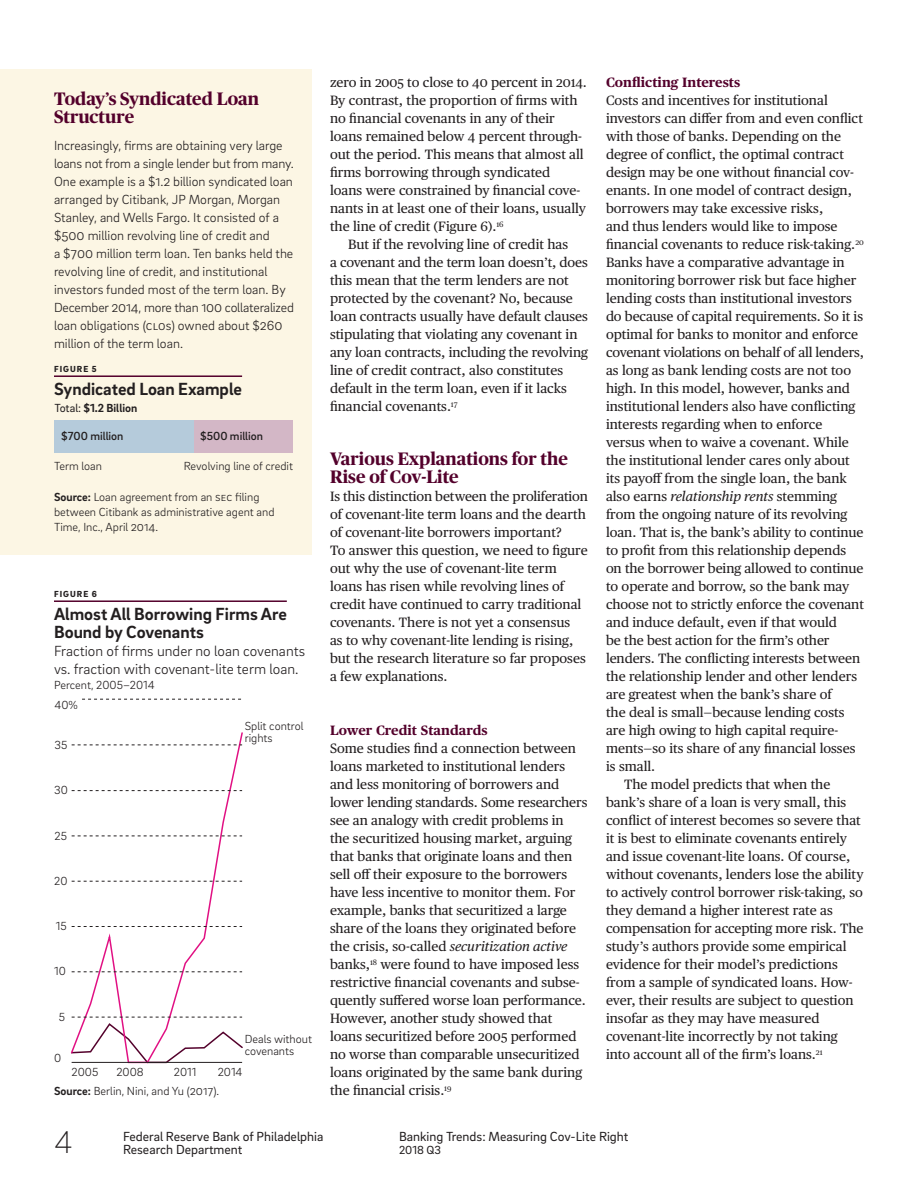
<style>
.page{position:relative;width:918px;height:1188px;background:#fff}
.page>*{position:absolute;margin:0;border:0;box-sizing:border-box;transform-origin:0 0}
.t1{font:200 32.25px "Brix Sans";color:#231f20}
.bh{font:700 18px/18px "Publico Headline";color:#53002b}
.figHed{font:700 18px/18px "Brix Sans";color:#231f20}
.figSh{font:300 15px/18px "Brix Sans";color:#231f20}
.paft{font:13.5px/18px "Publico Text";color:#231f20}
.ponly{font:13.5px/18px "Publico Text";color:#231f20}
.plast{font:13.5px/18px "Publico Text";color:#231f20}
.sb{font:300 13.5px/18px "Brix Sans";color:#231f20}
.t2{font:13.5px/13.5px "Brix Sans";color:#231f20}
.ch{font:700 13.5px "Publico Text";color:#53002b}
.cap{font:300 12px/15px "Brix Sans";color:#231f20}
.t3{font:500 12px "Brix Sans";color:#231f20}
.figDd{font:300 12px "Brix Sans";color:#231f20}
.t4{font:700 12px "Brix Sans";color:#231f20}
.t5{font:12px "Brix Sans";color:#231f20}
.figLab{font:900 9px "Brix Sans";letter-spacing:.115em;color:#231f20}
.s1{font-weight:400}
.s2{font-weight:700}
.s3{font-style:italic}
</style>
<div class="page">
<div style="left:0;top:69px;width:312px;height:486px;background:#fcf6e4"></div>
<hr style="left:54px;top:375px;width:188px;height:2px;background:#53002b">
<hr style="left:54px;top:600px;width:233px;height:2px;background:#53002b">
<div style="left:194px;top:420px;width:98px;height:33px;background:#d3b7c6"></div>
<div style="left:54px;top:420px;width:140px;height:33px;background:#b5cbdb"></div>
<svg style="left:71px;top:732px;width:172px;height:285px"></svg>
<svg style="left:72px;top:972px;width:170px;height:1px"></svg>
<svg style="left:72px;top:881px;width:170px;height:1px"></svg>
<svg style="left:72px;top:790px;width:170px;height:1px"></svg>
<svg style="left:82px;top:699px;width:159px;height:1px"></svg>
<svg style="left:72px;top:745px;width:170px;height:1px"></svg>
<svg style="left:72px;top:836px;width:170px;height:1px"></svg>
<svg style="left:72px;top:926px;width:170px;height:1px"></svg>
<svg style="left:71px;top:1017px;width:172px;height:47px"></svg>
<hr style="left:72px;top:1062px;width:170px;height:1px;background:#231f20">
<p class="bh" style="left:54px;top:89px;width:207px">Today’s Syndicated Loan<br>Structure</p>
<p class="sb" style="left:54px;top:136px;width:242px">Increasingly, firms are obtaining very large loans not from a single lender but from many.<br>One example is a $1.2 billion syndicated loan arranged by Citibank, JP Morgan, Morgan Stanley, and Wells Fargo. It consisted of a $500 million revolving line of credit and<br>a $700 million term loan. Ten banks held the revolving line of credit, and institutional investors funded most of the term loan. By December 2014, more than 100 collateralized loan obligations (CLOs) owned about $260 million of the term loan.</p>
<p class="figLab" style="left:54px;top:363px;width:44px">FIGURE 5</p>
<p class="figHed" style="left:54px;top:379px;width:190px">Syndicated Loan Example</p>
<p class="t4" style="left:55px;top:400px;width:84px"><span class="s1">Total:</span> $1.2 Billion</p>
<p class="t3" style="left:61px;top:428px;width:64px">$700 million</p>
<p class="t3" style="left:200px;top:429px;width:64px">$500 million</p>
<p class="cap" style="left:54px;top:458px;width:49px">Term loan</p>
<p class="cap" style="left:184px;top:458px;width:111px">Revolving line of credit</p>
<p class="cap" style="left:54px;top:489px;width:222px"><span class="s2">Source:</span> Loan agreement from an SEC filing between Citibank as administrative agent and<br>Time, Inc., April 2014.</p>
<p class="figLab" style="left:54px;top:588px;width:44px">FIGURE 6</p>
<p class="figHed" style="left:54px;top:604px;width:234px">Almost All Borrowing Firms Are<br>Bound by Covenants</p>
<p class="figSh" style="left:54px;top:641px;width:253px">Fraction of firms under no loan covenants vs. fraction with covenant-lite term loan.</p>
<p class="figDd" style="left:54px;top:677px;width:102px">Percent, 2005–2014</p>
<p class="cap" style="left:55px;top:697px;width:25px">40%</p>
<p class="cap" style="left:55px;top:737px;width:14px">35</p>
<p class="cap" style="left:54px;top:782px;width:15px">30</p>
<p class="cap" style="left:55px;top:828px;width:14px">25</p>
<p class="cap" style="left:54px;top:873px;width:15px">20</p>
<p class="cap" style="left:56px;top:918px;width:12px">15</p>
<p class="cap" style="left:54px;top:963px;width:13px">10</p>
<p class="cap" style="left:59px;top:1009px;width:8px">5</p>
<p class="cap" style="left:54px;top:1050px;width:9px">0</p>
<p class="cap" style="left:245px;top:720px;width:60px;line-height:12px">Split control rights</p>
<p class="cap" style="left:245px;top:1033px;width:69px;line-height:12px">Deals without covenants</p>
<p class="cap" style="left:72px;top:1064px;width:28px">2005</p>
<p class="cap" style="left:116px;top:1064px;width:29px">2008</p>
<p class="cap" style="left:174px;top:1064px;width:24px">2011</p>
<p class="cap" style="left:218px;top:1064px;width:26px">2014</p>
<p class="cap" style="left:54px;top:1083px;width:167px"><span class="s2">Source:</span> Berlin, Nini, and Yu (2017).</p>
<p class="paft" style="left:330px;top:72px;width:258px">zero in 2005 to close to 40 percent in 2014.<br>By contrast, the proportion of firms with no financial covenants in any of their loans remained below 4 percent through&shy;out the period. This means that almost all firms borrowing through syndicated<br>loans were constrained by financial cove&shy;nants in at least one of their loans, usually the line of credit (Figure 6).<sup>16</sup></p>
<p class="plast" style="left:330px;top:234px;width:260px;text-indent:18px">But if the revolving line of credit has<br>a covenant and the term loan doesn’t, does this mean that the term lenders are not protected by the covenant? No, because loan contracts usually have default clauses stipulating that violating any covenant in any loan contracts, including the revolving line of credit contract, also constitutes default in the term loan, even if it lacks financial covenants.<sup>17</sup></p>
<p class="bh" style="left:330px;top:449px;width:239px">Various Explanations for the<br>Rise of Cov-Lite</p>
<p class="ponly" style="left:330px;top:486px;width:260px">Is this distinction between the proliferation of covenant-lite term loans and the dearth of covenant-lite borrowers important?<br>To answer this question, we need to figure out why the use of covenant-lite term loans has risen while revolving lines of credit have continued to carry traditional covenants. There is not yet a consensus<br>as to why covenant-lite lending is rising, but the research literature so far proposes a few explanations.</p>
<p class="ch" style="left:330px;top:720px;width:159px">Lower Credit Standards</p>
<p class="ponly" style="left:330px;top:738px;width:259px">Some studies find a connection between loans marketed to institutional lenders and less monitoring of borrowers and lower lending standards. Some researchers see an analogy with credit problems in<br>the securitized housing market, arguing that banks that originate loans and then sell off their exposure to the borrowers have less incentive to monitor them. For example, banks that securitized a large share of the loans they originated before the crisis, so-called <span class="s3">securitization active </span>banks,<sup>18</sup> were found to have imposed less restrictive financial covenants and subse&shy;quently suffered worse loan performance.<br>However, another study showed that loans securitized before 2005 performed no worse than comparable unsecuritized loans originated by the same bank during the financial crisis.<sup>19</sup></p>
<p class="ch" style="left:606px;top:72px;width:136px">Conflicting Interests</p>
<p class="paft" style="left:606px;top:90px;width:260px">Costs and incentives for institutional investors can differ from and even conflict with those of banks. Depending on the degree of conflict, the optimal contract design may be one without financial cov&shy;enants. In one model of contract design, borrowers may take excessive risks,<br>and thus lenders would like to impose financial covenants to reduce risk-taking.<sup>20<br></sup>Banks have a comparative advantage in monitoring borrower risk but face higher lending costs than institutional investors do because of capital requirements. So it is optimal for banks to monitor and enforce covenant violations on behalf of all lenders, as long as bank lending costs are not too high. In this model, however, banks and institutional lenders also have conflicting interests regarding when to enforce versus when to waive a covenant. While the institutional lender cares only about its payoff from the single loan, the bank also earns <span class="s3">relationship rents</span> stemming from the ongoing nature of its revolving loan. That is, the bank’s ability to continue to profit from this relationship depends on the borrower being allowed to continue to operate and borrow, so the bank may choose not to strictly enforce the covenant and induce default, even if that would<br>be the best action for the firm’s other lenders. The conflicting interests between the relationship lender and other lenders are greatest when the bank’s share of<br>the deal is small—because lending costs are high owing to high capital require&shy;ments—so its share of any financial losses is small.</p>
<p class="plast" style="left:606px;top:774px;width:259px;text-indent:18px">The model predicts that when the bank’s share of a loan is very small, this conflict of interest becomes so severe that it is best to eliminate covenants entirely and issue covenant-lite loans. Of course, without covenants, lenders lose the ability to actively control borrower risk-taking, so they demand a higher interest rate as compensation for accepting more risk. The study’s authors provide some empirical evidence for their model’s predictions from a sample of syndicated loans. How&shy;ever, their results are subject to question insofar as they may have measured covenant-lite incorrectly by not taking into account all of the firm’s loans.<sup>21</sup></p>
<h1 class="t1" style="left:54px;top:1122px;width:20px">4</h1>
<p class="t2" style="left:123px;top:1129px;width:202px">Federal Reserve Bank of Philadelphia<br>Research Department</p>
<p class="t2" style="left:399px;top:1129px;width:231px">Banking Trends: Measuring Cov-Lite Right</p>
<p class="t5" style="left:399px;top:1142px;width:44px">2018 Q3</p>
</div>
